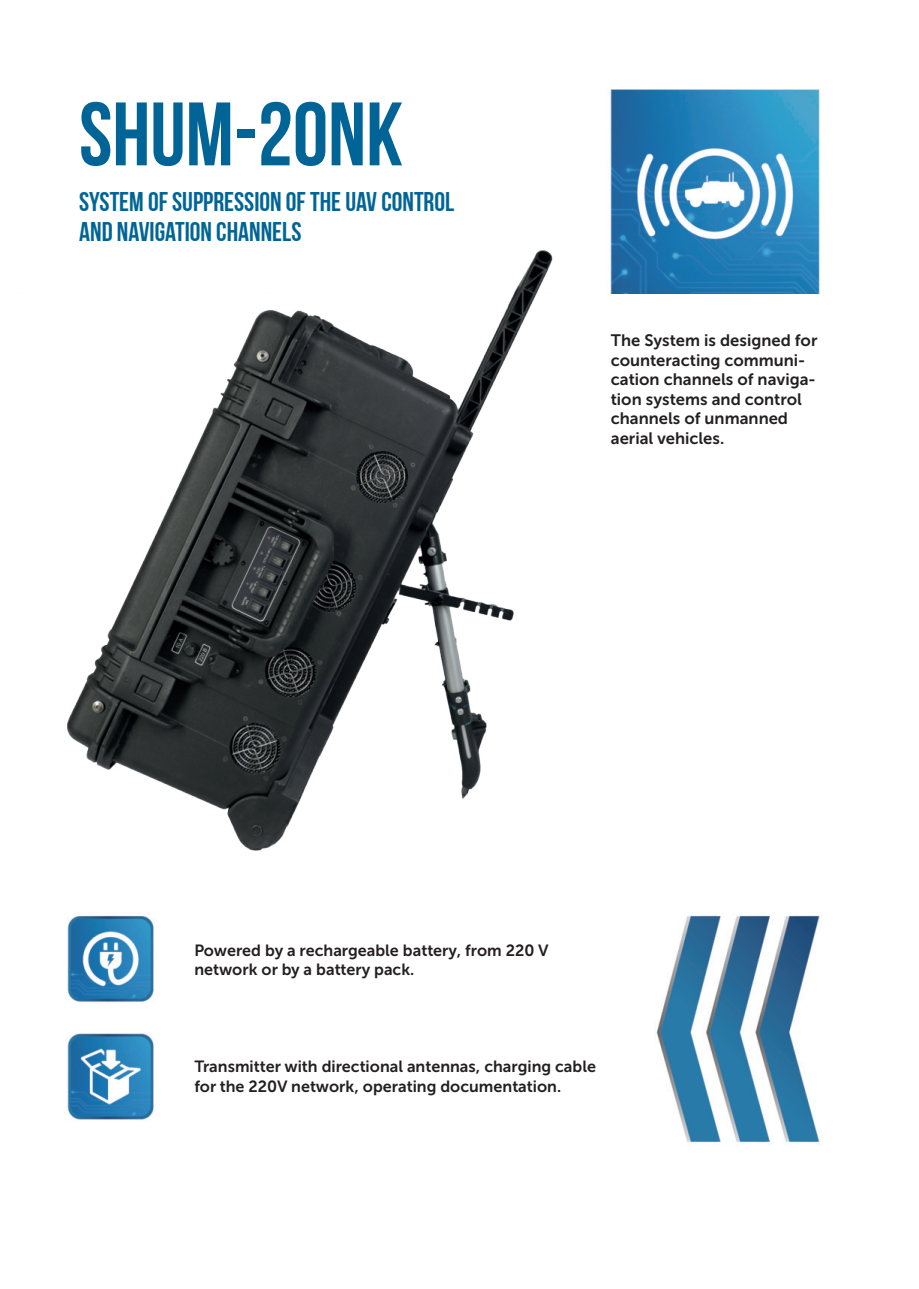
<style>
.page{position:relative;width:919px;height:1289px;background:#fff}
.page>*{position:absolute;margin:0;border:0;box-sizing:border-box;transform-origin:0 0}
.t1{font:700 89.7px "Bebas Neue";color:#006596}
.t2{font:700 27px/30px "Bebas Neue";color:#006596}
.t3{font:16.5px/19.5px "Museo Sans Cyrl 700";color:#231f20}
.t4{font:16.2px/19px "Museo Sans Cyrl 700";color:#231f20}
</style>
<div class="page">
<img style="left:67px;top:89px;width:753px;height:1054px">
<div style="left:0;top:294px;width:894px;height:589px;background:#fff"></div>
<img style="left:67px;top:218px;width:507px;height:682px">
<h1 class="t1" style="left:79px;top:82px;width:325px">SHUM-20NK</h1>
<h2 class="t2" style="left:79px;top:187px;width:377px">SYSTEM OF SUPPRESSION OF THE UAV CONTROL<br>AND NAVIGATION CHANNELS</h2>
<p class="t3" style="left:611px;top:332px;width:208px">The System is designed for counteracting communi&shy;cation channels of naviga&shy;tion systems and control channels of unmanned aerial vehicles.</p>
<p class="t4" style="left:194px;top:942px;width:356px">Powered by a rechargeable battery, from 220 V network or by a battery pack.</p>
<p class="t4" style="left:194px;top:1058px;width:403px">Transmitter with directional antennas, charging cable for the 220V network, operating documentation.</p>
</div>
